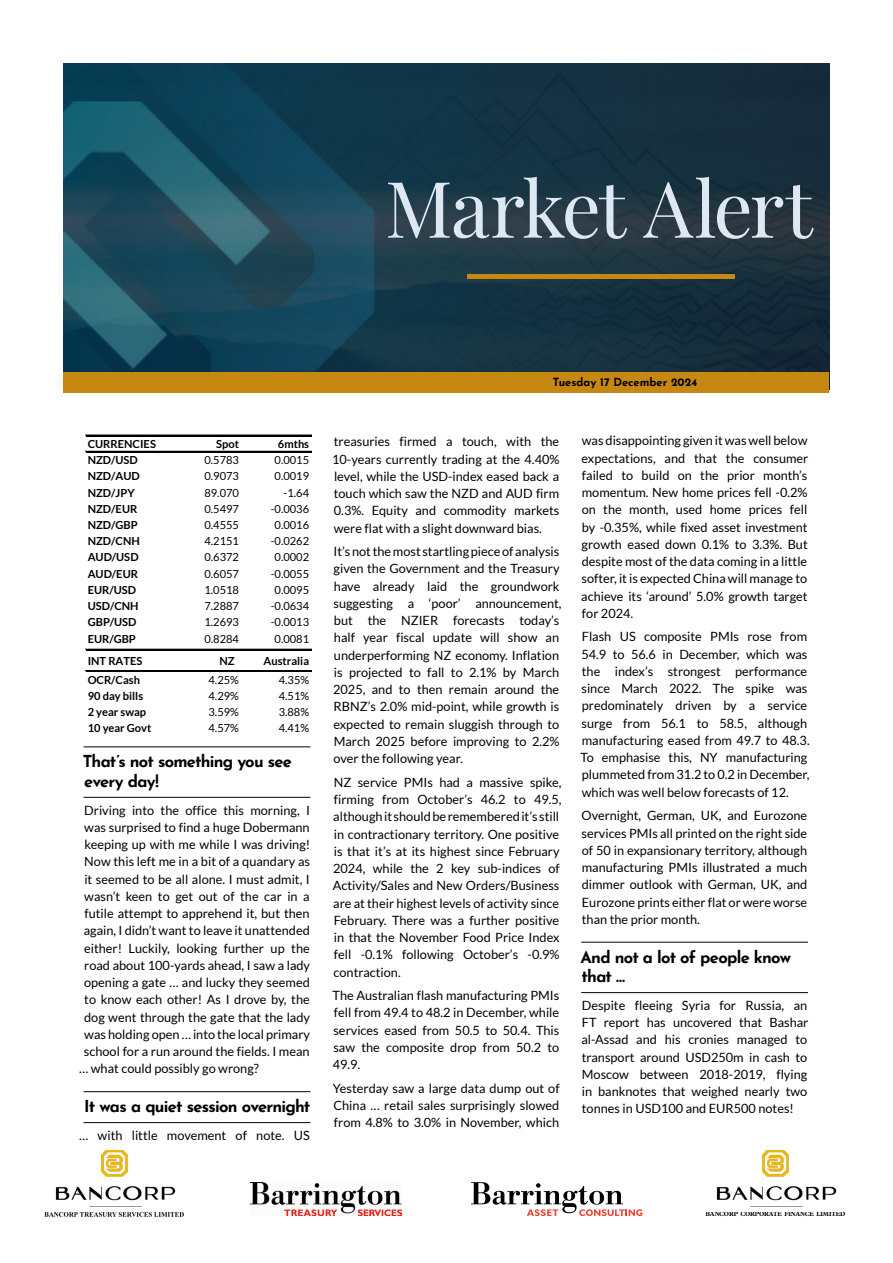
<style>
.page{position:relative;width:893px;height:1263px;background:#fff}
.page>*{position:absolute;margin:0;border:0;box-sizing:border-box;transform-origin:0 0}
.t1{font:78px "Playfair Display";letter-spacing:-.03em;color:#dee8f3}
.t2{font:700 16.5px/19.5px "Josefin Sans";letter-spacing:-.045em;color:#000}
.t3{font:12.75px/17.2px "Lato";color:#000;text-align:justify}
.t4{font:700 11.25px "Josefin Sans";color:#000}
.t5{font:11.1px "Lato";color:#000}
.t6{font:700 11.1px "Lato";color:#000}
.t7{font:700 6.45px "Plantin Std";letter-spacing:-.01em;color:#000;scale:.93 1}
</style>
<div class="page">
<hr style="left:84px;top:746px;width:226px;height:1px;background:#000">
<hr style="left:84px;top:797px;width:226px;height:1px;background:#000">
<hr style="left:84px;top:1091px;width:226px;height:1px;background:#000">
<hr style="left:84px;top:1122px;width:226px;height:1px;background:#000">
<hr style="left:86px;top:435px;width:225px;height:1px;background:#000">
<hr style="left:86px;top:451px;width:225px;height:1px;background:#000">
<hr style="left:86px;top:649px;width:225px;height:1px;background:#000">
<hr style="left:86px;top:670px;width:225px;height:1px;background:#000">
<hr style="left:86px;top:671px;width:225px;height:1px;background:#000">
<hr style="left:581px;top:942px;width:227px;height:1px;background:#000">
<hr style="left:581px;top:992px;width:227px;height:1px;background:#000">
<img style="left:44px;top:1150px;width:140px;height:67px">
<img style="left:251px;top:1182px;width:151px;height:33px">
<img style="left:716px;top:1150px;width:121px;height:57px">
<img style="left:64px;top:64px;width:765px;height:308px">
<div style="left:64px;top:372px;width:765px;height:21px;background:#c78812"></div>
<hr style="left:467px;top:275px;width:268px;height:4px;background:#c78812">
<svg style="left:471px;top:1182px;width:171px;height:34px"></svg>
<h1 class="t1" style="left:385px;top:148px;width:429px">Market Alert</h1>
<p class="t6" style="left:88px;top:437px;width:70px">CURRENCIES</p>
<p class="t6" style="left:216px;top:437px;width:24px">Spot</p>
<p class="t6" style="left:278px;top:437px;width:33px">6mths</p>
<p class="t6" style="left:88px;top:454px;width:52px">NZD/USD</p>
<p class="t5" style="left:204px;top:454px;width:36px">0.5783</p>
<p class="t5" style="left:275px;top:454px;width:36px">0.0015</p>
<p class="t6" style="left:88px;top:470px;width:54px">NZD/AUD</p>
<p class="t5" style="left:204px;top:470px;width:36px">0.9073</p>
<p class="t5" style="left:275px;top:470px;width:36px">0.0019</p>
<p class="t6" style="left:88px;top:486px;width:48px">NZD/JPY</p>
<p class="t5" style="left:204px;top:486px;width:36px">89.070</p>
<p class="t5" style="left:284px;top:486px;width:27px">-1.64</p>
<p class="t6" style="left:88px;top:502px;width:51px">NZD/EUR</p>
<p class="t5" style="left:204px;top:503px;width:36px">0.5497</p>
<p class="t5" style="left:271px;top:503px;width:40px">-0.0036</p>
<p class="t6" style="left:88px;top:519px;width:52px">NZD/GBP</p>
<p class="t5" style="left:204px;top:519px;width:36px">0.4555</p>
<p class="t5" style="left:275px;top:519px;width:36px">0.0016</p>
<p class="t6" style="left:88px;top:535px;width:54px">NZD/CNH</p>
<p class="t5" style="left:204px;top:535px;width:36px">4.2151</p>
<p class="t5" style="left:271px;top:535px;width:40px">-0.0262</p>
<p class="t6" style="left:88px;top:551px;width:52px">AUD/USD</p>
<p class="t5" style="left:204px;top:551px;width:36px">0.6372</p>
<p class="t5" style="left:275px;top:551px;width:36px">0.0002</p>
<p class="t6" style="left:88px;top:567px;width:52px">AUD/EUR</p>
<p class="t5" style="left:204px;top:567px;width:36px">0.6057</p>
<p class="t5" style="left:271px;top:567px;width:40px">-0.0055</p>
<p class="t6" style="left:88px;top:583px;width:50px">EUR/USD</p>
<p class="t5" style="left:204px;top:584px;width:36px">1.0518</p>
<p class="t5" style="left:275px;top:584px;width:36px">0.0095</p>
<p class="t6" style="left:88px;top:600px;width:52px">USD/CNH</p>
<p class="t5" style="left:204px;top:600px;width:36px">7.2887</p>
<p class="t5" style="left:271px;top:600px;width:40px">-0.0634</p>
<p class="t6" style="left:88px;top:616px;width:50px">GBP/USD</p>
<p class="t5" style="left:204px;top:616px;width:36px">1.2693</p>
<p class="t5" style="left:271px;top:616px;width:40px">-0.0013</p>
<p class="t6" style="left:88px;top:632px;width:50px">EUR/GBP</p>
<p class="t5" style="left:204px;top:632px;width:36px">0.8284</p>
<p class="t5" style="left:275px;top:632px;width:36px">0.0081</p>
<p class="t6" style="left:88px;top:654px;width:56px">INT RATES</p>
<p class="t6" style="left:219px;top:654px;width:17px">NZ</p>
<p class="t6" style="left:264px;top:654px;width:47px">Australia</p>
<p class="t6" style="left:88px;top:673px;width:54px">OCR/Cash</p>
<p class="t5" style="left:209px;top:673px;width:32px">4.25%</p>
<p class="t5" style="left:279px;top:673px;width:32px">4.35%</p>
<p class="t6" style="left:88px;top:689px;width:57px">90 day bills</p>
<p class="t5" style="left:209px;top:689px;width:32px">4.29%</p>
<p class="t5" style="left:279px;top:689px;width:32px">4.51%</p>
<p class="t6" style="left:88px;top:705px;width:60px">2 year swap</p>
<p class="t5" style="left:209px;top:706px;width:32px">3.59%</p>
<p class="t5" style="left:279px;top:706px;width:32px">3.88%</p>
<p class="t6" style="left:88px;top:722px;width:65px">10 year Govt</p>
<p class="t5" style="left:209px;top:722px;width:32px">4.57%</p>
<p class="t5" style="left:279px;top:722px;width:32px">4.41%</p>
<p class="t2" style="left:83px;top:749px;width:211px">That’s not something you see every day!</p>
<p class="t3" style="left:84px;top:801px;width:227px">Driving into the office this morning, I</p>
<p class="t3" style="left:84px;top:818px;width:227px">was surprised to find a huge Dobermann</p>
<p class="t3" style="left:84px;top:836px;width:227px">keeping up with me while I was driving!</p>
<p class="t3" style="left:84px;top:853px;width:227px">Now this left me in a bit of a quandary as</p>
<p class="t3" style="left:84px;top:870px;width:227px">it seemed to be all alone. I must admit, I</p>
<p class="t3" style="left:84px;top:887px;width:227px">wasn’t keen to get out of the car in a</p>
<p class="t3" style="left:84px;top:905px;width:227px">futile attempt to apprehend it, but then</p>
<p class="t3" style="left:84px;top:922px;width:227px">again, I didn’t want to leave it unattended</p>
<p class="t3" style="left:84px;top:939px;width:227px">either! Luckily, looking further up the</p>
<p class="t3" style="left:84px;top:956px;width:227px">road about 100-yards ahead, I saw a lady</p>
<p class="t3" style="left:84px;top:974px;width:227px">opening a gate … and lucky they seemed</p>
<p class="t3" style="left:84px;top:991px;width:227px">to know each other! As I drove by, the</p>
<p class="t3" style="left:84px;top:1008px;width:227px">dog went through the gate that the lady</p>
<p class="t3" style="left:84px;top:1025px;width:227px">was holding open … into the local primary</p>
<p class="t3" style="left:84px;top:1043px;width:227px">school for a run around the fields. I mean</p>
<p class="t3" style="left:79px;top:1060px;width:181px">… what could possibly go wrong?</p>
<p class="t2" style="left:84px;top:1094px;width:228px">It was a quiet session overnight</p>
<p class="t3" style="left:79px;top:1126px;width:232px">… with little movement of note. US</p>
<p class="t4" style="left:553px;top:372px;width:146px">Tuesday 17 December 2024</p>
<p class="t3" style="left:332px;top:433px;width:229px">treasuries firmed a touch, with the 10-years currently trading at the 4.40% level, while the USD-index eased back a touch which saw the NZD and AUD firm 0.3%. Equity and commodity markets were flat with a slight downward bias.</p>
<p class="t3" style="left:333px;top:543px;width:230px;text-align:left">It’s not the most startling piece of analysis given the Government and the Treasury have already laid the groundwork suggesting a ‘poor’ announcement, but the NZIER forecasts today’s half year fiscal update will show an underperforming NZ economy. Inflation is projected to fall to 2.1% by March 2025, and to then remain around the RBNZ’s 2.0% mid-point, while growth is expected to remain sluggish through to March 2025 before improving to 2.2% over the following year.</p>
<p class="t3" style="left:333px;top:773px;width:230px;text-align:left">NZ service PMIs had a massive spike, firming from October’s 46.2 to 49.5, although it should be remembered it’s still in contractionary territory. One positive is that it’s at its highest since February 2024, while the 2 key sub-indices of Activity/Sales and New Orders/Business are at their highest levels of activity since February. There was a further positive in that the November Food Price Index fell -0.1% following October’s -0.9% contraction.</p>
<p class="t3" style="left:333px;top:987px;width:228px">The Australian flash manufacturing PMIs fell from 49.4 to 48.2 in December, while services eased from 50.5 to 50.4. This saw the composite drop from 50.2 to 49.9.</p>
<p class="t3" style="left:333px;top:1079px;width:228px">Yesterday saw a large data dump out of China … retail sales surprisingly slowed from 4.8% to 3.0% in November, which</p>
<p class="t3" style="left:581px;top:432px;width:229px">was disappointing given it was well below expectations, and that the consumer failed to build on the prior month’s momentum. New home prices fell -0.2% on the month, used home prices fell by -0.35%, while fixed asset investment growth eased down 0.1% to 3.3%. But despite most of the data coming in a little softer, it is expected China will manage to achieve its ‘around’ 5.0% growth target for 2024.</p>
<p class="t3" style="left:581px;top:628px;width:231px;text-align:left">Flash US composite PMIs rose from 54.9 to 56.6 in December, which was the index’s strongest performance since March 2022. The spike was predominately driven by a service surge from 56.1 to 58.5, although manufacturing eased from 49.7 to 48.3.<br>To emphasise this, NY manufacturing plummeted from 31.2 to 0.2 in December, which was well below forecasts of 12.</p>
<p class="t3" style="left:581px;top:807px;width:227px">Overnight, German, UK, and Eurozone services PMIs all printed on the right side of 50 in expansionary territory, although manufacturing PMIs illustrated a much dimmer outlook with German, UK, and Eurozone prints either flat or were worse than the prior month.</p>
<p class="t2" style="left:580px;top:944px;width:212px">And not a lot of people know that …</p>
<p class="t3" style="left:581px;top:996px;width:229px">Despite fleeing Syria for Russia, an FT report has uncovered that Bashar al-Assad and his cronies managed to transport around USD250m in cash to Moscow between 2018-2019, flying in banknotes that weighed nearly two tonnes in USD100 and EUR500 notes!</p>
<p class="t7" style="left:705px;top:1210px;width:152px">BANCORP CORPORATE FINANCE LIMITED</p>
</div>
